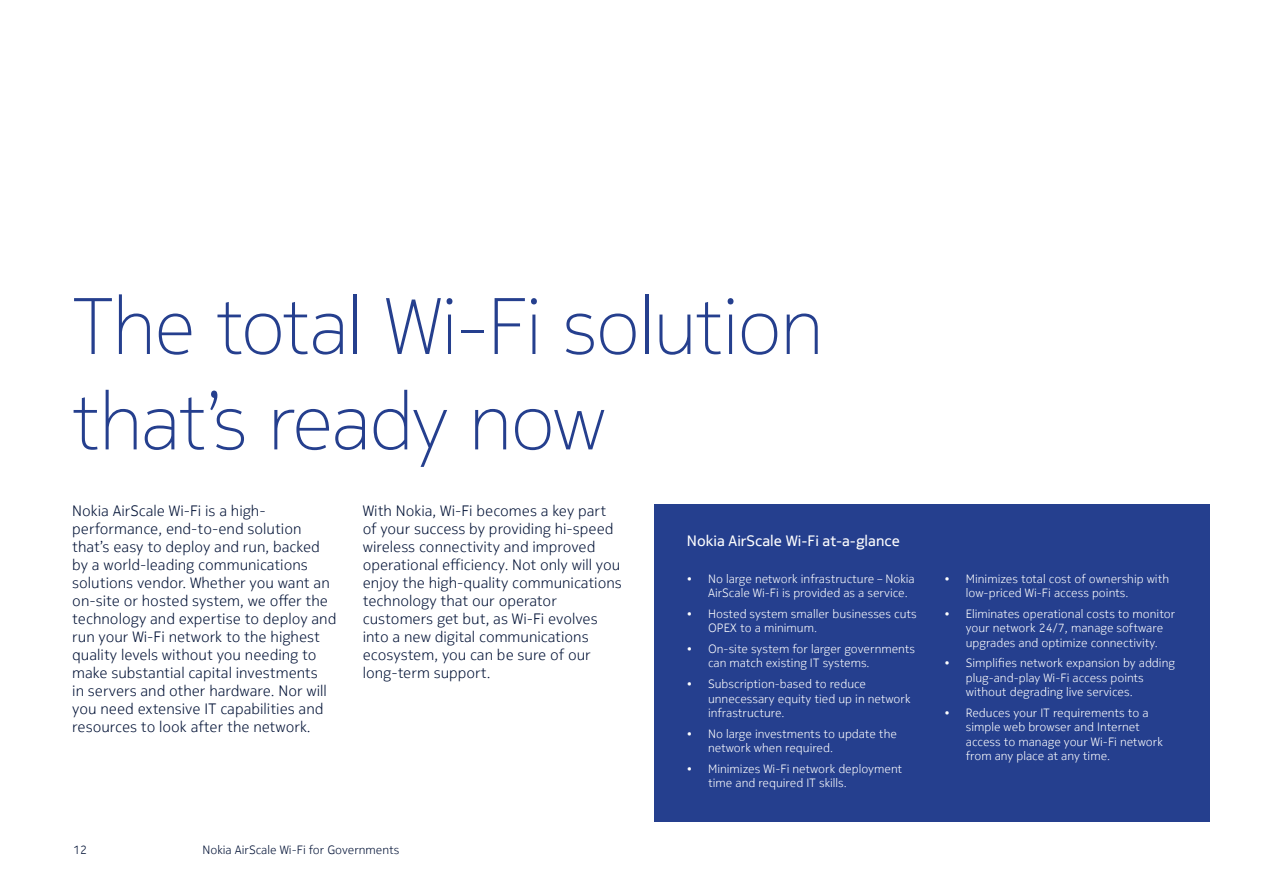
<style>
.page{position:relative;width:1263px;height:893px;background:#fff}
.page>*{position:absolute;margin:0;border:0;box-sizing:border-box;transform-origin:0 0}
.t1{font:200 79.5px "Nokia Pure Headline";color:#253f8e}
.t2{font:300 15px/18px "Nokia Pure Text";color:#001135}
.t3{font:15px "Nokia Pure Text";color:#fff}
.t4{font:300 12px/14.4px "Nokia Pure Text";color:#fff}
.t5{font:300 12px "Nokia Pure Text";color:#001135}
</style>
<div class="page">
<div style="left:654px;top:505px;width:556px;height:317px;background:#253f8e"></div>
<p class="t1" style="left:73px;top:276px;width:751px">The total Wi-Fi solution</p>
<p class="t1" style="left:73px;top:371px;width:533px">that’s ready now</p>
<p class="t2" style="left:72px;top:502px;width:266px">Nokia AirScale Wi-Fi is a high&shy;performance, end-to-end solution that’s easy to deploy and run, backed by a world-leading communications solutions vendor. Whether you want an on-site or hosted system, we offer the technology and expertise to deploy and run your Wi-Fi network to the highest quality levels without you needing to make substantial capital investments<br>in servers and other hardware. Nor will you need extensive IT capabilities and resources to look after the network.</p>
<p class="t2" style="left:363px;top:502px;width:261px">With Nokia, Wi-Fi becomes a key part of your success by providing hi-speed wireless connectivity and improved operational efficiency. Not only will you enjoy the high-quality communications technology that our operator customers get but, as Wi-Fi evolves into a new digital communications ecosystem, you can be sure of our long-term support.</p>
<p class="t5" style="left:73px;top:842px;width:16px">12</p>
<p class="t5" style="left:202px;top:842px;width:198px">Nokia AirScale Wi-Fi for Governments</p>
<p class="t3" style="left:687px;top:531px;width:215px">Nokia AirScale Wi-Fi at-a-glance</p>
<p class="t4" style="left:708px;top:571px;width:208px;text-indent:-21px">• No large network infrastructure – Nokia<br>AirScale Wi-Fi is provided as a service.</p>
<p class="t4" style="left:708px;top:606px;width:210px;text-indent:-21px">• Hosted system smaller businesses cuts<br>OPEX to a minimum.</p>
<p class="t4" style="left:708px;top:641px;width:208px;text-indent:-21px">• On-site system for larger governments can match existing IT systems.</p>
<p class="t4" style="left:708px;top:677px;width:204px;text-indent:-21px">• Subscription-based to reduce unnecessary equity tied up in network infrastructure.</p>
<p class="t4" style="left:708px;top:726px;width:190px;text-indent:-21px">• No large investments to update the network when required.</p>
<p class="t4" style="left:708px;top:761px;width:196px;text-indent:-21px">• Minimizes Wi-Fi network deployment time and required IT skills.</p>
<p class="t4" style="left:966px;top:571px;width:205px;text-indent:-21px">• Minimizes total cost of ownership with low-priced Wi-Fi access points.</p>
<p class="t4" style="left:966px;top:606px;width:211px;text-indent:-21px">• Eliminates operational costs to monitor your network 24/7, manage software upgrades and optimize connectivity.</p>
<p class="t4" style="left:966px;top:656px;width:211px;text-indent:-21px">• Simplifies network expansion by adding plug-and-play Wi-Fi access points without degrading live services.</p>
<p class="t4" style="left:966px;top:705px;width:199px;text-indent:-21px">• Reduces your IT requirements to a simple web browser and Internet access to manage your Wi-Fi network from any place at any time.</p>
</div>
